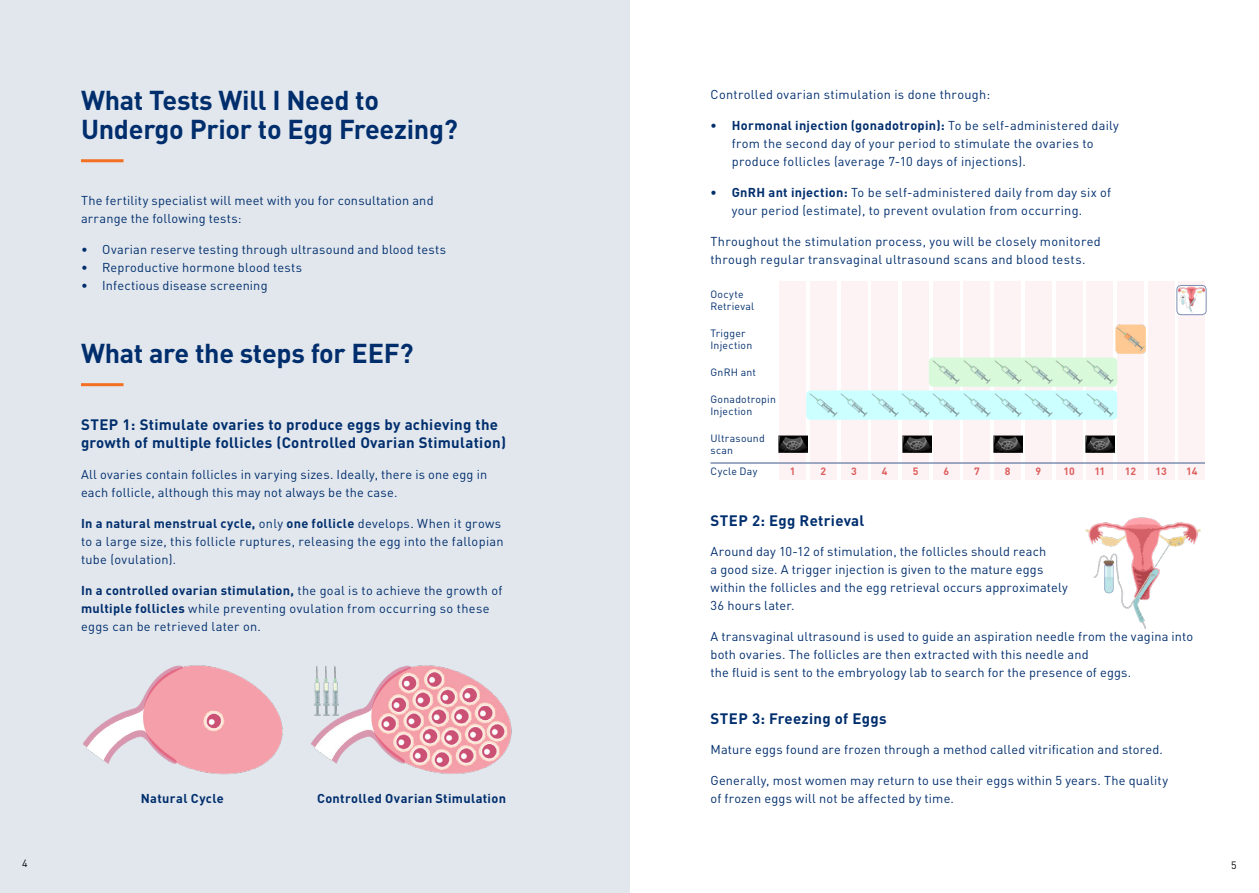
<style>
.page{position:relative;width:1259px;height:893px;background:#fff}
.page>*{position:absolute;margin:0;border:0;box-sizing:border-box;transform-origin:0 0}
.t1{font:700 27px/28.5px "DINOT";letter-spacing:-.01em;color:#002e6d}
.t2{font:700 15px/18px "DINOT";letter-spacing:.02em;color:#002e6d}
.t3{font:12.75px/18px "DINOT";letter-spacing:.02em;color:#002e6d}
.t4{font:700 12.75px "DINOT";letter-spacing:.025em;color:#002e6d}
.t5{font:10.5px/12px "DINOT";letter-spacing:.025em;color:#002e6d}
.t6{font:700 10.5px "DINOT";letter-spacing:-.02em;color:#de5e5c}
.t7{font:10.5px "DIN";color:#000}
.s1{font-weight:700}
</style>
<div class="page">
<div style="left:0;top:0;width:629px;height:893px;background:#e2e7ed"></div>
<img style="left:83px;top:665px;width:200px;height:110px">
<img style="left:311px;top:665px;width:201px;height:109px">
<div style="left:779px;top:281px;width:27px;height:198px;background:#fdf3f5"></div>
<div style="left:810px;top:281px;width:26px;height:198px;background:#fdf3f5"></div>
<div style="left:841px;top:281px;width:26px;height:198px;background:#fdf3f5"></div>
<div style="left:871px;top:281px;width:27px;height:198px;background:#fdf3f5"></div>
<div style="left:902px;top:281px;width:27px;height:198px;background:#fdf3f5"></div>
<div style="left:933px;top:281px;width:26px;height:198px;background:#fdf3f5"></div>
<div style="left:963px;top:281px;width:27px;height:198px;background:#fdf3f5"></div>
<div style="left:994px;top:281px;width:27px;height:198px;background:#fdf3f5"></div>
<div style="left:1025px;top:281px;width:26px;height:198px;background:#fdf3f5"></div>
<div style="left:1055px;top:281px;width:27px;height:198px;background:#fdf3f5"></div>
<div style="left:1086px;top:281px;width:27px;height:198px;background:#fdf3f5"></div>
<div style="left:1117px;top:281px;width:26px;height:198px;background:#fdf3f5"></div>
<div style="left:1148px;top:281px;width:26px;height:198px;background:#fdf3f5"></div>
<div style="left:1178px;top:281px;width:27px;height:198px;background:#fdf3f5"></div>
<hr style="left:81px;top:159px;width:43px;height:3px;background:#f36f21">
<hr style="left:81px;top:383px;width:43px;height:3px;background:#f36f21">
<hr style="left:710px;top:462px;width:495px;height:2px;background:#7d8eb1">
<img style="left:1178px;top:287px;width:26px;height:26px">
<div style="left:1176px;top:285px;width:30px;height:30px;border:1px solid #7d8eb1;border-radius:4px"></div>
<img style="left:778px;top:435px;width:29px;height:18px">
<img style="left:902px;top:435px;width:29px;height:18px">
<img style="left:993px;top:435px;width:29px;height:18px">
<img style="left:1085px;top:435px;width:29px;height:18px">
<img style="left:1116px;top:324px;width:29px;height:30px">
<div style="left:929px;top:357px;width:188px;height:30px;background:#d9f9db;border-radius:4px"></div>
<img style="left:931px;top:357px;width:60px;height:30px">
<img style="left:993px;top:357px;width:90px;height:27px">
<img style="left:1085px;top:357px;width:29px;height:30px">
<div style="left:806px;top:390px;width:311px;height:30px;background:#cff;border-radius:4px"></div>
<img style="left:809px;top:390px;width:59px;height:30px">
<img style="left:870px;top:390px;width:29px;height:30px">
<img style="left:901px;top:390px;width:90px;height:30px">
<img style="left:993px;top:390px;width:90px;height:30px">
<img style="left:1085px;top:390px;width:29px;height:30px">
<img style="left:1085px;top:518px;width:115px;height:111px">
<h1 class="t1" style="left:81px;top:85px;width:378px">What Tests Will I Need to<br>Undergo Prior to Egg Freezing?</h1>
<p class="t3" style="left:81px;top:191px;width:354px">The fertility specialist will meet with you for consultation and arrange the following tests:</p>
<p class="t3" style="left:81px;top:239px;width:366px">• Ovarian reserve testing through ultrasound and blood tests</p>
<p class="t3" style="left:81px;top:257px;width:223px">• Reproductive hormone blood tests</p>
<p class="t3" style="left:81px;top:275px;width:188px">• Infectious disease screening</p>
<h1 class="t1" style="left:81px;top:338px;width:334px">What are the steps for EEF?</h1>
<p class="t2" style="left:81px;top:415px;width:426px">STEP 1: Stimulate ovaries to produce eggs by achieving the growth of multiple follicles (Controlled Ovarian Stimulation)</p>
<p class="t3" style="left:81px;top:465px;width:408px">All ovaries contain follicles in varying sizes. Ideally, there is one egg in each follicle, although this may not always be the case.</p>
<p class="t3" style="left:81px;top:514px;width:424px"><span class="s1">In a natural menstrual cycle,</span> only <span class="s1">one follicle</span> develops. When it grows to a large size, this follicle ruptures, releasing the egg into the fallopian tube (ovulation).</p>
<p class="t3" style="left:81px;top:581px;width:423px"><span class="s1">In a controlled ovarian stimulation,</span> the goal is to achieve the growth of <span class="s1">multiple follicles</span> while preventing ovulation from occurring so these eggs can be retrieved later on.</p>
<p class="t4" style="left:141px;top:790px;width:84px">Natural Cycle</p>
<p class="t4" style="left:317px;top:790px;width:190px">Controlled Ovarian Stimulation</p>
<p class="t3" style="left:710px;top:85px;width:281px">Controlled ovarian stimulation is done through:</p>
<p class="t3" style="left:732px;top:116px;width:389px;text-indent:-21px"><span class="s1">• Hormonal injection (gonadotropin):</span> To be self-administered daily from the second day of your period to stimulate the ovaries to produce follicles (average 7-10 days of injections).</p>
<p class="t3" style="left:710px;top:183px;width:402px;text-align:center"><span class="s1">• GnRH ant injection:</span> To be self-administered daily from day six of your period (estimate), to prevent ovulation from occurring.</p>
<p class="t3" style="left:710px;top:232px;width:392px">Throughout the stimulation process, you will be closely monitored through regular transvaginal ultrasound scans and blood tests.</p>
<p class="t5" style="left:710px;top:288px;width:45px">Oocyte<br>Retrieval</p>
<p class="t5" style="left:710px;top:327px;width:43px">Trigger<br>Injection</p>
<p class="t5" style="left:710px;top:366px;width:47px">GnRH ant</p>
<p class="t5" style="left:710px;top:393px;width:67px">Gonadotropin<br>Injection</p>
<p class="t5" style="left:710px;top:432px;width:56px">Ultrasound scan</p>
<p class="t5" style="left:710px;top:465px;width:48px">Cycle Day</p>
<p class="t6" style="left:790px;top:464px;width:7px">1</p>
<p class="t6" style="left:820px;top:464px;width:7px">2</p>
<p class="t6" style="left:851px;top:464px;width:7px">3</p>
<p class="t6" style="left:882px;top:464px;width:7px">4</p>
<p class="t6" style="left:912px;top:464px;width:7px">5</p>
<p class="t6" style="left:943px;top:464px;width:7px">6</p>
<p class="t6" style="left:974px;top:464px;width:7px">7</p>
<p class="t6" style="left:1004px;top:464px;width:7px">8</p>
<p class="t6" style="left:1035px;top:464px;width:7px">9</p>
<p class="t6" style="left:1063px;top:464px;width:13px">10</p>
<p class="t6" style="left:1094px;top:464px;width:12px">11</p>
<p class="t6" style="left:1125px;top:464px;width:13px">12</p>
<p class="t6" style="left:1155px;top:464px;width:13px">13</p>
<p class="t6" style="left:1186px;top:464px;width:13px">14</p>
<p class="t2" style="left:710px;top:511px;width:155px">STEP 2: Egg Retrieval</p>
<p class="t3" style="left:710px;top:542px;width:359px">Around day 10-12 of stimulation, the follicles should reach<br>a good size. A trigger injection is given to the mature eggs within the follicles and the egg retrieval occurs approximately 36 hours later.</p>
<p class="t3" style="left:710px;top:627px;width:484px">A transvaginal ultrasound is used to guide an aspiration needle from the vagina into both ovaries. The follicles are then extracted with this needle and<br>the fluid is sent to the embryology lab to search for the presence of eggs.</p>
<p class="t2" style="left:710px;top:709px;width:177px">STEP 3: Freezing of Eggs</p>
<p class="t3" style="left:710px;top:740px;width:454px">Mature eggs found are frozen through a method called vitrification and stored.</p>
<p class="t3" style="left:710px;top:771px;width:459px">Generally, most women may return to use their eggs within 5 years. The quality of frozen eggs will not be affected by time.</p>
<p class="t7" style="left:22px;top:857px;width:7px">4</p>
<p class="t7" style="left:1231px;top:858px;width:7px">5</p>
</div>
